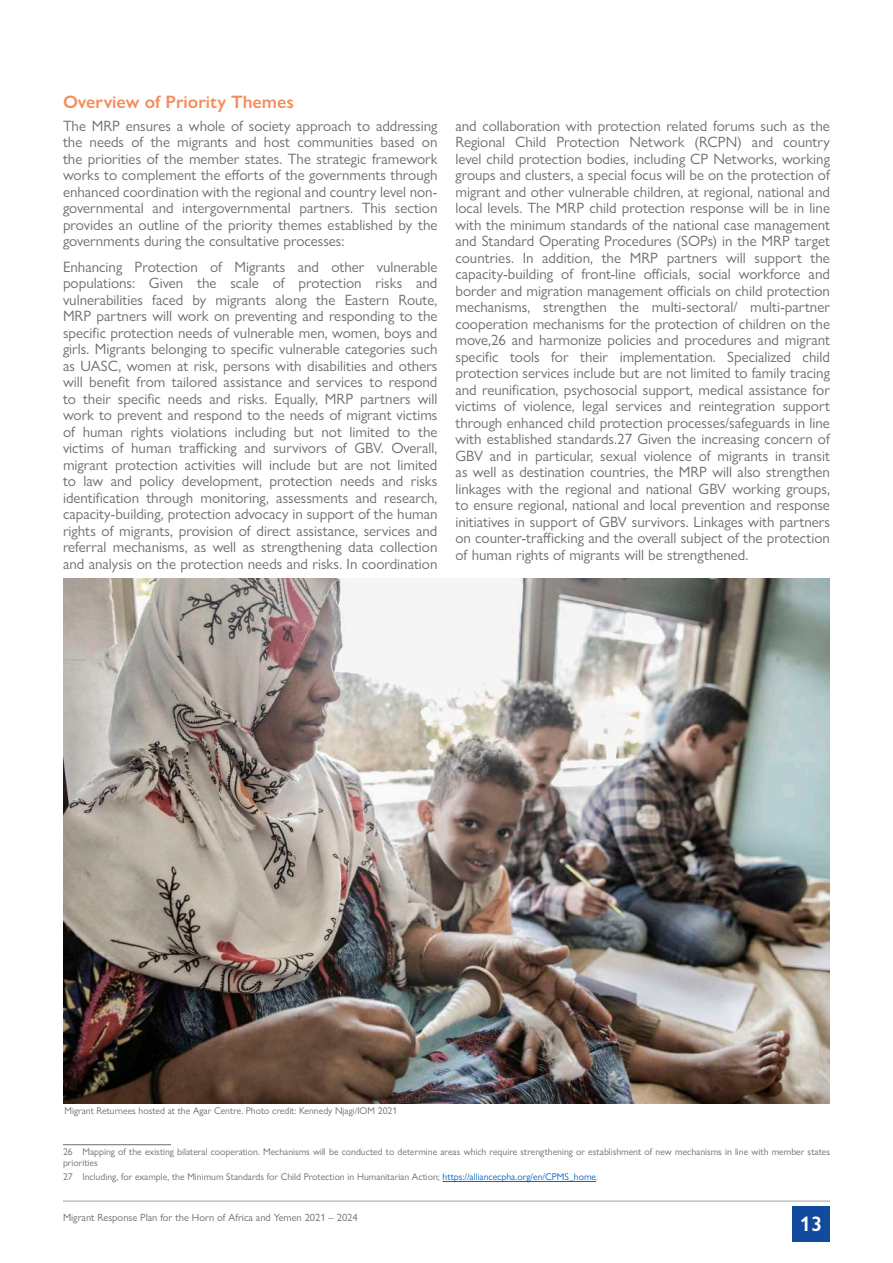
<style>
.page{position:relative;width:893px;height:1263px;background:#fff}
.page>*{position:absolute;margin:0;border:0;box-sizing:border-box;transform-origin:0 0}
.t1{font:600 21px "Gill Sans Nova";color:#fff}
.t2{font:600 18px "Gill Sans Nova";color:#f68c5b}
.t3{font:15px/16.5px "Gill Sans Nova";color:#6c6d70;text-align:justify}
.t4{font:10.5px "Gill Sans Nova";color:#6c6d70}
.t5{font:9.75px/10.5px "Gill Sans Nova";color:#6c6d70}
.s1{color:#0563c1}
</style>
<div class="page">
<hr style="left:63px;top:1201px;width:767px;height:1px;background:#9d9fa2">
<div style="left:792px;top:1206px;width:38px;height:35px;background:#124a9c"></div>
<hr style="left:63px;top:1144px;width:108px;height:1px;background:#6c6d70">
<hr style="left:442px;top:1181px;width:154px;height:1px;background:#0563c1">
<img style="left:63px;top:578px;width:767px;height:526px">
<p class="t2" style="left:63px;top:91px;width:232px">Overview of Priority Themes</p>
<p class="t3" style="left:63px;top:117px;width:376px">The MRP ensures a whole of society approach to addressing the needs of the migrants and host communities based on the priorities of the member states. The strategic framework works to complement the efforts of the governments through enhanced coordination with the regional and country level non&shy;governmental and intergovernmental partners. This section provides an outline of the priority themes established by the governments during the consultative processes:</p>
<p class="t3" style="left:63px;top:258px;width:376px">Enhancing Protection of Migrants and other vulnerable populations: Given the scale of protection risks and vulnerabilities faced by migrants along the Eastern Route, MRP partners will work on preventing and responding to the specific protection needs of vulnerable men, women, boys and girls. Migrants belonging to specific vulnerable categories such as UASC, women at risk, persons with disabilities and others will benefit from tailored assistance and services to respond to their specific needs and risks. Equally, MRP partners will work to prevent and respond to the needs of migrant victims of human rights violations including but not limited to the victims of human trafficking and survivors of GBV. Overall, migrant protection activities will include but are not limited to law and policy development, protection needs and risks identification through monitoring, assessments and research, capacity-building, protection advocacy in support of the human rights of migrants, provision of direct assistance, services and referral mechanisms, as well as strengthening data collection and analysis on the protection needs and risks. In coordination</p>
<p class="t3" style="left:455px;top:117px;width:376px">and collaboration with protection related forums such as the Regional Child Protection Network (RCPN) and country level child protection bodies, including CP Networks, working groups and clusters, a special focus will be on the protection of migrant and other vulnerable children, at regional, national and local levels. The MRP child protection response will be in line with the minimum standards of the national case management and Standard Operating Procedures (SOPs) in the MRP target countries. In addition, the MRP partners will support the capacity-building of front-line officials, social workforce and border and migration management officials on child protection mechanisms, strengthen the multi-sectoral/ multi-partner cooperation mechanisms for the protection of children on the move,26 and harmonize policies and procedures and migrant specific tools for their implementation. Specialized child protection services include but are not limited to family tracing and reunification, psychosocial support, medical assistance for victims of violence, legal services and reintegration support through enhanced child protection processes/safeguards in line with established standards.27 Given the increasing concern of GBV and in particular, sexual violence of migrants in transit as well as destination countries, the MRP will also strengthen linkages with the regional and national GBV working groups, to ensure regional, national and local prevention and response initiatives in support of GBV survivors. Linkages with partners on counter-trafficking and the overall subject of the protection of human rights of migrants will be strengthened.</p>
<p class="t5" style="left:64px;top:1105px;width:334px">Migrant Returnees hosted at the Agar Centre. Photo credit: Kennedy Njagi/IOM 2021</p>
<p class="t5" style="left:63px;top:1146px;width:769px">26 Mapping of the existing bilateral cooperation. Mechanisms will be conducted to determine areas which require strengthening or establishment of new mechanisms in line with member states priorities</p>
<p class="t5" style="left:63px;top:1172px;width:537px">27 Including, for example, the Minimum Standards for Child Protection in Humanitarian Action; <span class="s1">https://alliancecpha.org/en/CPMS_home</span>.</p>
<p class="t4" style="left:63px;top:1211px;width:296px">Migrant Response Plan for the Horn of Africa and Yemen 2021 – 2024</p>
<h1 class="t1" style="left:800px;top:1211px;width:24px">13</h1>
</div>
